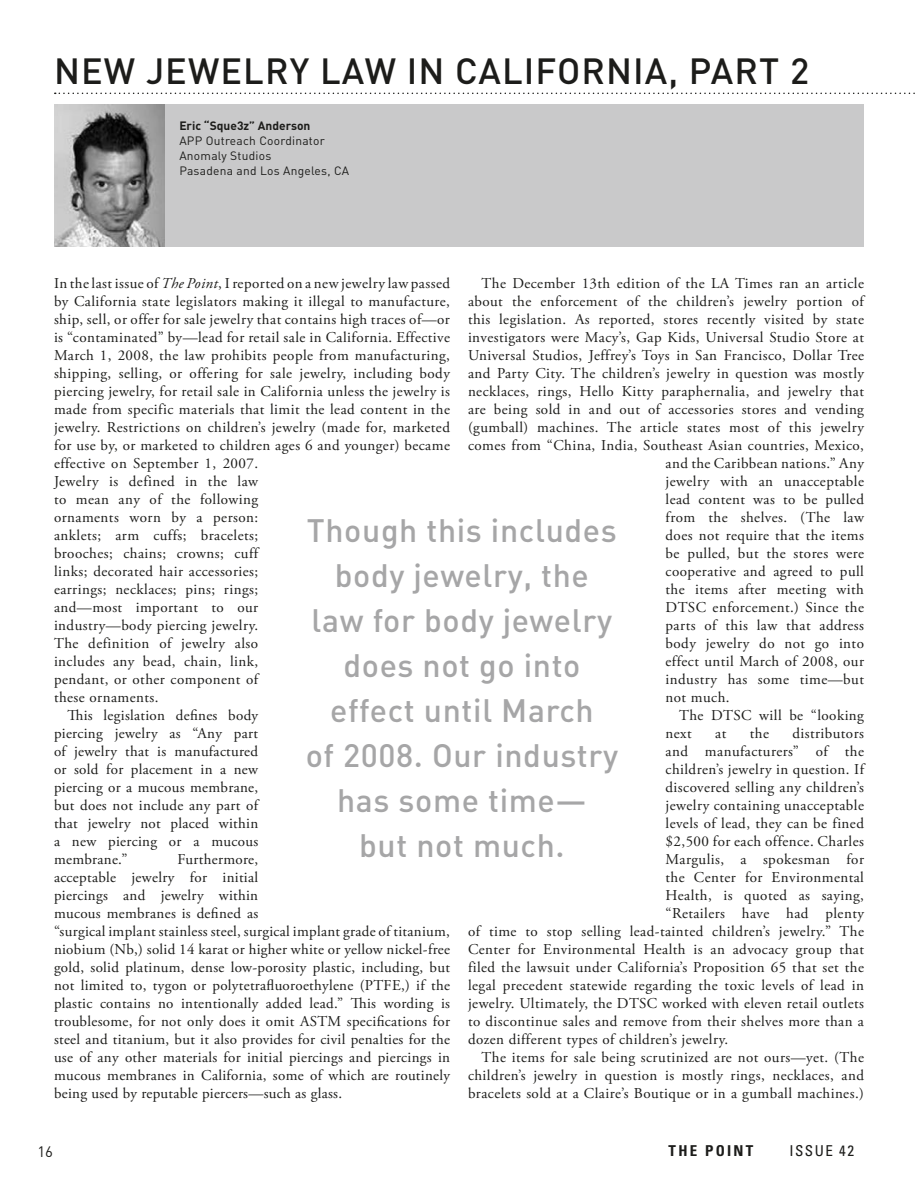
<style>
.page{position:relative;width:918px;height:1188px;background:#fff}
.page>*{position:absolute;margin:0;border:0;box-sizing:border-box;transform-origin:0 0}
.t1{font:500 36px "DIN";letter-spacing:.03em;color:#1c1c1a}
.t2{font:32.1px/45px "DIN Medium Alternate";letter-spacing:.02em;color:#a6a6a7;text-align:center}
.t3{font:15px/18px "Adobe Garamond Pro";letter-spacing:.03em;color:#1c1c1a}
.t4{font:700 condensed 15px "Univers LT Std";letter-spacing:.15em;color:#1c1c1a}
.t5{font:condensed 15px "Univers LT Std";letter-spacing:.1em;color:#1c1c1a}
.t6{font:15px "DIN";color:#1c1c1a}
.t7{font:12px/15px "DIN";letter-spacing:.02em;color:#1c1c1a}
.t8{font:700 12px "DIN";color:#1c1c1a}
.s1{font-style:italic}
.s2{font-family:"DIN";font-weight:500}
</style>
<div class="page">
<svg style="left:55px;top:93px;width:860px;height:1px"></svg>
<div style="left:54px;top:104px;width:810px;height:143px;background:#c9c9ca"></div>
<img style="left:54px;top:104px;width:111px;height:143px">
<h1 class="t1" style="left:54px;top:48px;width:137px">NEW JEWE</h1>
<h1 class="t1" style="left:243px;top:48px;width:102px">LRY LAW</h1>
<h1 class="t1" style="left:407px;top:48px;width:404px">IN CALIFO RNIA, PART 2</h1>
<p class="t8" style="left:179px;top:118px;width:133px">Eric “Sque3z” Anderson</p>
<p class="t7" style="left:179px;top:133px;width:171px">APP Outreach Coordinator<br>Anomaly Studios<br>Pasadena and Los Angeles, CA</p>
<p class="t3" style="left:54px;top:275px;width:398px">In the last issue of <span class="s1">The Point</span>, I reported on a new jewelry law passed</p>
<p class="t3" style="left:54px;top:293px;width:398px">by California state legislators making it illegal to manufacture,</p>
<p class="t3" style="left:54px;top:311px;width:397px">ship, sell, or offer for sale jewelry that contains high traces of—or</p>
<p class="t3" style="left:54px;top:329px;width:398px">is “contaminated” by—lead for retail sale in California. Effective</p>
<p class="t3" style="left:54px;top:347px;width:397px">March 1, 2008, the law prohibits people from manufacturing,</p>
<p class="t3" style="left:54px;top:365px;width:397px">shipping, selling, or offering for sale jewelry, including body</p>
<p class="t3" style="left:54px;top:383px;width:398px">piercing jewelry, for retail sale in California unless the jewelry is</p>
<p class="t3" style="left:54px;top:401px;width:398px">made from specific materials that limit the lead content in the</p>
<p class="t3" style="left:54px;top:419px;width:397px">jewelry. Restrictions on children’s jewelry (made for, marketed</p>
<p class="t3" style="left:54px;top:437px;width:397px">for use by, or marketed to children ages 6 and younger) became</p>
<p class="t3" style="left:54px;top:455px;width:206px">effective on September 1, 2007.</p>
<p class="t3" style="left:54px;top:473px;width:206px">Jewelry is defined in the law</p>
<p class="t3" style="left:54px;top:491px;width:206px">to mean any of the following</p>
<p class="t3" style="left:54px;top:509px;width:206px">ornaments worn by a person:</p>
<p class="t3" style="left:54px;top:527px;width:206px">anklets; arm cuffs; bracelets;</p>
<p class="t3" style="left:54px;top:545px;width:206px">brooches; chains; crowns; cuff</p>
<p class="t3" style="left:54px;top:563px;width:206px">links; decorated hair accessories;</p>
<p class="t3" style="left:54px;top:581px;width:206px">earrings; necklaces; pins; rings;</p>
<p class="t3" style="left:54px;top:599px;width:206px">and—most important to our</p>
<p class="t3" style="left:54px;top:617px;width:206px">industry—body piercing jewelry.</p>
<p class="t3" style="left:54px;top:635px;width:206px">The definition of jewelry also</p>
<p class="t3" style="left:54px;top:653px;width:206px">includes any bead, chain, link,</p>
<p class="t3" style="left:54px;top:671px;width:206px">pendant, or other component of</p>
<p class="t3" style="left:54px;top:689px;width:106px">these ornaments.</p>
<p class="t3" style="left:68px;top:707px;width:192px">This legislation defines body</p>
<p class="t3" style="left:54px;top:725px;width:206px">piercing jewelry as “Any part</p>
<p class="t3" style="left:54px;top:743px;width:206px">of jewelry that is manufactured</p>
<p class="t3" style="left:54px;top:761px;width:206px">or sold for placement in a new</p>
<p class="t3" style="left:54px;top:779px;width:206px">piercing or a mucous membrane,</p>
<p class="t3" style="left:54px;top:797px;width:206px">but does not include any part of</p>
<p class="t3" style="left:54px;top:815px;width:206px">that jewelry not placed within</p>
<p class="t3" style="left:54px;top:833px;width:206px">a new piercing or a mucous</p>
<p class="t3" style="left:54px;top:851px;width:75px">membrane.”</p>
<p class="t3" style="left:482px;top:275px;width:384px">The December 13th edition of the LA Times ran an article</p>
<p class="t3" style="left:468px;top:293px;width:398px">about the enforcement of the children’s jewelry portion of</p>
<p class="t3" style="left:468px;top:311px;width:397px">this legislation. As reported, stores recently visited by state</p>
<p class="t3" style="left:468px;top:329px;width:398px">investigators were Macy’s, Gap Kids, Universal Studio Store at</p>
<p class="t3" style="left:468px;top:347px;width:398px">Universal Studios, Jeffrey’s Toys in San Francisco, Dollar Tree</p>
<p class="t3" style="left:468px;top:365px;width:398px">and Party City. The children’s jewelry in question was mostly</p>
<p class="t3" style="left:468px;top:383px;width:398px">necklaces, rings, Hello Kitty paraphernalia, and jewelry that</p>
<p class="t3" style="left:468px;top:401px;width:398px">are being sold in and out of accessories stores and vending</p>
<p class="t3" style="left:468px;top:419px;width:398px">(gumball) machines. The article states most of this jewelry</p>
<p class="t3" style="left:468px;top:437px;width:397px">comes from “China, India, Southeast Asian countries, Mexico,</p>
<p class="t3" style="left:666px;top:455px;width:200px">and the Caribbean nations.” Any</p>
<p class="t3" style="left:666px;top:473px;width:200px">jewelry with an unacceptable</p>
<p class="t3" style="left:666px;top:491px;width:200px">lead content was to be pulled</p>
<p class="t3" style="left:666px;top:509px;width:200px">from the shelves. (The law</p>
<p class="t3" style="left:666px;top:527px;width:200px">does not require that the items</p>
<p class="t3" style="left:666px;top:545px;width:200px">be pulled, but the stores were</p>
<p class="t3" style="left:666px;top:563px;width:200px">cooperative and agreed to pull</p>
<p class="t3" style="left:666px;top:581px;width:200px">the items after meeting with</p>
<p class="t3" style="left:666px;top:599px;width:200px">DTSC enforcement.) Since the</p>
<p class="t3" style="left:666px;top:617px;width:200px">parts of this law that address</p>
<p class="t3" style="left:666px;top:635px;width:200px">body jewelry do not go into</p>
<p class="t3" style="left:666px;top:653px;width:200px">effect until March of 2008, our</p>
<p class="t3" style="left:666px;top:671px;width:200px">industry has some time—but</p>
<p class="t3" style="left:666px;top:689px;width:66px">not much.</p>
<p class="t3" style="left:679px;top:707px;width:186px">The DTSC will be “looking</p>
<p class="t3" style="left:666px;top:725px;width:28px">next</p>
<p class="t3" style="left:715px;top:725px;width:13px">at</p>
<p class="t3" style="left:750px;top:725px;width:21px">the</p>
<p class="t3" style="left:792px;top:725px;width:73px">distributors</p>
<p class="t3" style="left:666px;top:743px;width:200px">and manufacturers” of the</p>
<p class="t3" style="left:666px;top:761px;width:200px">children’s jewelry in question. If</p>
<p class="t3" style="left:666px;top:779px;width:200px">discovered selling any children’s</p>
<p class="t3" style="left:666px;top:797px;width:200px">jewelry containing unacceptable</p>
<p class="t3" style="left:666px;top:815px;width:200px">levels of lead, they can be fined</p>
<p class="t3" style="left:666px;top:833px;width:200px">$2,500 for each offence. Charles</p>
<p class="t3" style="left:666px;top:851px;width:200px">Margulis, a spokesman for</p>
<p class="t3" style="left:666px;top:869px;width:200px">the Center for Environmental</p>
<p class="t3" style="left:666px;top:887px;width:200px">Health, is quoted as saying,</p>
<p class="t3" style="left:666px;top:905px;width:200px">“Retailers have had plenty</p>
<p class="t3" style="left:468px;top:923px;width:398px">of time to stop selling lead-tainted children’s jewelry.” The</p>
<p class="t3" style="left:468px;top:941px;width:397px">Center for Environmental Health is an advocacy group that</p>
<p class="t3" style="left:468px;top:959px;width:398px">filed the lawsuit under California’s Proposition 65 that set the</p>
<p class="t3" style="left:468px;top:977px;width:397px">legal precedent statewide regarding the toxic levels of lead in</p>
<p class="t3" style="left:468px;top:995px;width:398px">jewelry. Ultimately, the DTSC worked with eleven retail outlets</p>
<p class="t3" style="left:468px;top:1013px;width:397px">to discontinue sales and remove from their shelves more than a</p>
<p class="t3" style="left:468px;top:1031px;width:262px">dozen different types of children’s jewelry.</p>
<p class="t3" style="left:481px;top:1049px;width:384px">The items for sale being scrutinized are not ours—yet. (The</p>
<p class="t3" style="left:468px;top:1067px;width:397px">children’s jewelry in question is mostly rings, necklaces, and</p>
<p class="t3" style="left:468px;top:1085px;width:398px">bracelets sold at a Claire’s Boutique or in a gumball machines.)</p>
<h2 class="t2" style="left:306px;top:507px;width:314px">Though this includes body jewelry, the law for body jewelry does not go into effect until March<br>of <span class="s2">2008</span>. Our industry has some time—<br>but not much.</h2>
<p class="t3" style="left:54px;top:851px;width:398px;text-indent:124px">Furthermore,<br>acceptable jewelry for initial<br>piercings and jewelry within<br>mucous membranes is defined as<br>“surgical implant stainless steel, surgical implant grade of titanium, niobium (Nb,) solid 14 karat or higher white or yellow nickel-free gold, solid platinum, dense low-porosity plastic, including, but not limited to, tygon or polytetrafluoroethylene (PTFE,) if the plastic contains no intentionally added lead.” This wording is troublesome, for not only does it omit ASTM specifications for steel and titanium, but it also provides for civil penalties for the use of any other materials for initial piercings and piercings in mucous membranes in California, some of which are routinely being used by reputable piercers—such as glass.</p>
<p class="t6" style="left:38px;top:1142px;width:17px">16</p>
<p class="t4" style="left:669px;top:1141px;width:86px">THE POINT</p>
<p class="t5" style="left:789px;top:1141px;width:66px">ISSUE 42</p>
</div>
